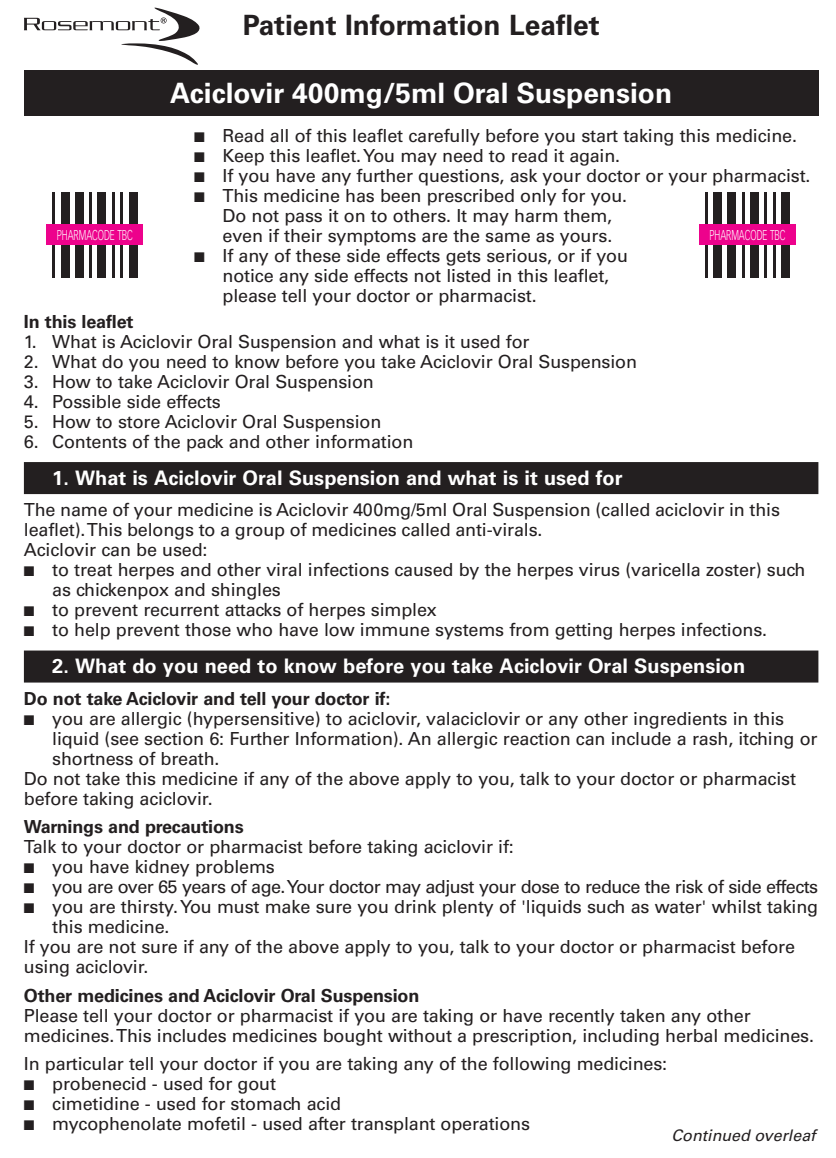
<style>
.page{position:relative;width:836px;height:1158px;background:#fff}
.page>*{position:absolute;margin:0;border:0;box-sizing:border-box;transform-origin:0 0}
.t1{font:700 28px "Univers LT Std";color:#fff}
.t2{font:700 28px "Univers LT Std";color:#231f20}
.Text{font:700 20px "Univers LT Std";color:#fff}
.t3{font:18px/20px "Univers LT Std";letter-spacing:-.01em;color:#231f20}
.t4{font:700 18px "Univers LT Std";letter-spacing:-.01em;color:#231f20}
.t5{font:18px "Univers LT Std";letter-spacing:-.03em;color:#231f20}
.t6{font:italic 16px "Univers LT Std";color:#231f20}
.Text-2{font:300 14px "Vectora LT Std";letter-spacing:-.005em;color:#fff;scale:.65 1}
</style>
<div class="page">
<div style="left:24px;top:462px;width:794px;height:32px;background:#231f20"></div>
<div style="left:24px;top:650px;width:794px;height:32px;background:#231f20"></div>
<svg style="left:24px;top:7px;width:176px;height:58px"></svg>
<div style="left:24px;top:70px;width:794px;height:46px;background:#231f20"></div>
<hr style="left:52px;top:192px;width:3px;height:85px;background:#231f20">
<div style="left:61px;top:192px;width:8px;height:85px;background:#231f20"></div>
<div style="left:75px;top:192px;width:8px;height:85px;background:#231f20"></div>
<hr style="left:89px;top:192px;width:3px;height:85px;background:#231f20">
<div style="left:98px;top:192px;width:8px;height:85px;background:#231f20"></div>
<hr style="left:112px;top:192px;width:3px;height:85px;background:#231f20">
<hr style="left:120px;top:192px;width:3px;height:85px;background:#231f20">
<div style="left:129px;top:192px;width:8px;height:85px;background:#231f20"></div>
<hr style="left:704px;top:192px;width:3px;height:85px;background:#231f20">
<div style="left:713px;top:192px;width:8px;height:85px;background:#231f20"></div>
<div style="left:727px;top:192px;width:8px;height:85px;background:#231f20"></div>
<hr style="left:741px;top:192px;width:3px;height:85px;background:#231f20">
<div style="left:750px;top:192px;width:8px;height:85px;background:#231f20"></div>
<hr style="left:764px;top:192px;width:3px;height:85px;background:#231f20">
<hr style="left:772px;top:192px;width:3px;height:85px;background:#231f20">
<div style="left:781px;top:192px;width:8px;height:85px;background:#231f20"></div>
<div style="left:46px;top:224px;width:97px;height:21px;background:#ed028c"></div>
<div style="left:698px;top:224px;width:97px;height:21px;background:#ed028c"></div>
<p class="t2" style="left:242px;top:8px;width:358px">Patient Information Leaflet</p>
<p class="t1" style="left:170px;top:77px;width:503px">Aciclovir 400mg/5ml Oral Suspension</p>
<p class="t3" style="left:194px;top:125px;width:604px">■ Read all of this leaflet carefully before you start taking this medicine.</p>
<p class="t3" style="left:194px;top:145px;width:427px">■ Keep this leaflet. You may need to read it again.</p>
<p class="t3" style="left:194px;top:165px;width:617px">■ If you have any further questions, ask your doctor or your pharmacist.</p>
<p class="t3" style="left:222px;top:185px;width:406px;text-indent:-28px">■ This medicine has been prescribed only for you.<br>Do not pass it on to others. It may harm them, even if their symptoms are the same as yours.</p>
<p class="t3" style="left:222px;top:245px;width:407px;text-indent:-28px">■ If any of these side effects gets serious, or if you notice any side effects not listed in this leaflet, please tell your doctor or pharmacist.</p>
<p class="Text-2" style="left:57px;top:227px;width:119px">PHARMACODE TBC</p>
<p class="Text-2" style="left:709px;top:227px;width:119px">PHARMACODE TBC</p>
<p class="t4" style="left:24px;top:311px;width:111px">In this leaflet</p>
<p class="t3" style="left:24px;top:331px;width:507px">1. What is Aciclovir Oral Suspension and what is it used for</p>
<p class="t3" style="left:24px;top:351px;width:614px">2. What do you need to know before you take Aciclovir Oral Suspension</p>
<p class="t3" style="left:24px;top:371px;width:351px">3. How to take Aciclovir Oral Suspension</p>
<p class="t3" style="left:24px;top:391px;width:198px">4. Possible side effects</p>
<p class="t3" style="left:24px;top:411px;width:359px">5. How to store Aciclovir Oral Suspension</p>
<p class="t3" style="left:24px;top:431px;width:391px">6. Contents of the pack and other information</p>
<p class="Text" style="left:52px;top:466px;width:571px">1. What is Aciclovir Oral Suspension and what is it used for</p>
<p class="t3" style="left:24px;top:500px;width:757px">The name of your medicine is Aciclovir 400mg/5ml Oral Suspension (called aciclovir in this leaflet). This belongs to a group of medicines called anti-virals.</p>
<p class="t3" style="left:24px;top:540px;width:185px">Aciclovir can be used:</p>
<p class="t3" style="left:52px;top:560px;width:754px;text-indent:-28px">■ to treat herpes and other viral infections caused by the herpes virus (varicella zoster) such as chickenpox and shingles</p>
<p class="t3" style="left:24px;top:600px;width:414px">■ to prevent recurrent attacks of herpes simplex</p>
<p class="t3" style="left:24px;top:620px;width:744px">■ to help prevent those who have low immune systems from getting herpes infections.</p>
<p class="Text" style="left:52px;top:654px;width:694px">2. What do you need to know before you take Aciclovir Oral Suspension</p>
<p class="t4" style="left:24px;top:687px;width:368px">Do not take Aciclovir and tell your doctor if:</p>
<p class="t3" style="left:52px;top:708px;width:766px;text-indent:-28px">■ you are allergic (hypersensitive) to aciclovir, valaciclovir or any other ingredients in this liquid (see section 6: Further Information). An allergic reaction can include a rash, itching or shortness of breath.</p>
<p class="t3" style="left:24px;top:768px;width:773px">Do not take this medicine if any of the above apply to you, talk to your doctor or pharmacist before taking aciclovir.</p>
<p class="t4" style="left:24px;top:816px;width:221px">Warnings and precautions</p>
<p class="t3" style="left:24px;top:836px;width:491px">Talk to your doctor or pharmacist before taking aciclovir if:</p>
<p class="t3" style="left:24px;top:856px;width:252px">■ you have kidney problems</p>
<p class="t5" style="left:24px;top:876px;width:795px">■ you are over 65 years of age. Your doctor may adjust your dose to reduce the risk of side effects</p>
<p class="t3" style="left:52px;top:896px;width:767px;text-indent:-28px">■ you are thirsty. You must make sure you drink plenty of 'liquids such as water' whilst taking this medicine.</p>
<p class="t3" style="left:24px;top:936px;width:772px">If you are not sure if any of the above apply to you, talk to your doctor or pharmacist before using aciclovir.</p>
<p class="t4" style="left:24px;top:984px;width:397px">Other medicines and Aciclovir Oral Suspension</p>
<p class="t3" style="left:24px;top:1005px;width:791px">Please tell your doctor or pharmacist if you are taking or have recently taken any other medicines. This includes medicines bought without a prescription, including herbal medicines.</p>
<p class="t3" style="left:24px;top:1053px;width:644px">In particular tell your doctor if you are taking any of the following medicines:</p>
<p class="t3" style="left:24px;top:1073px;width:253px">■ probenecid - used for gout</p>
<p class="t3" style="left:24px;top:1093px;width:319px">■ cimetidine - used for stomach acid</p>
<p class="t3" style="left:24px;top:1113px;width:507px">■ mycophenolate mofetil - used after transplant operations</p>
<p class="t6" style="left:671px;top:1125px;width:145px">Continued overleaf</p>
</div>
